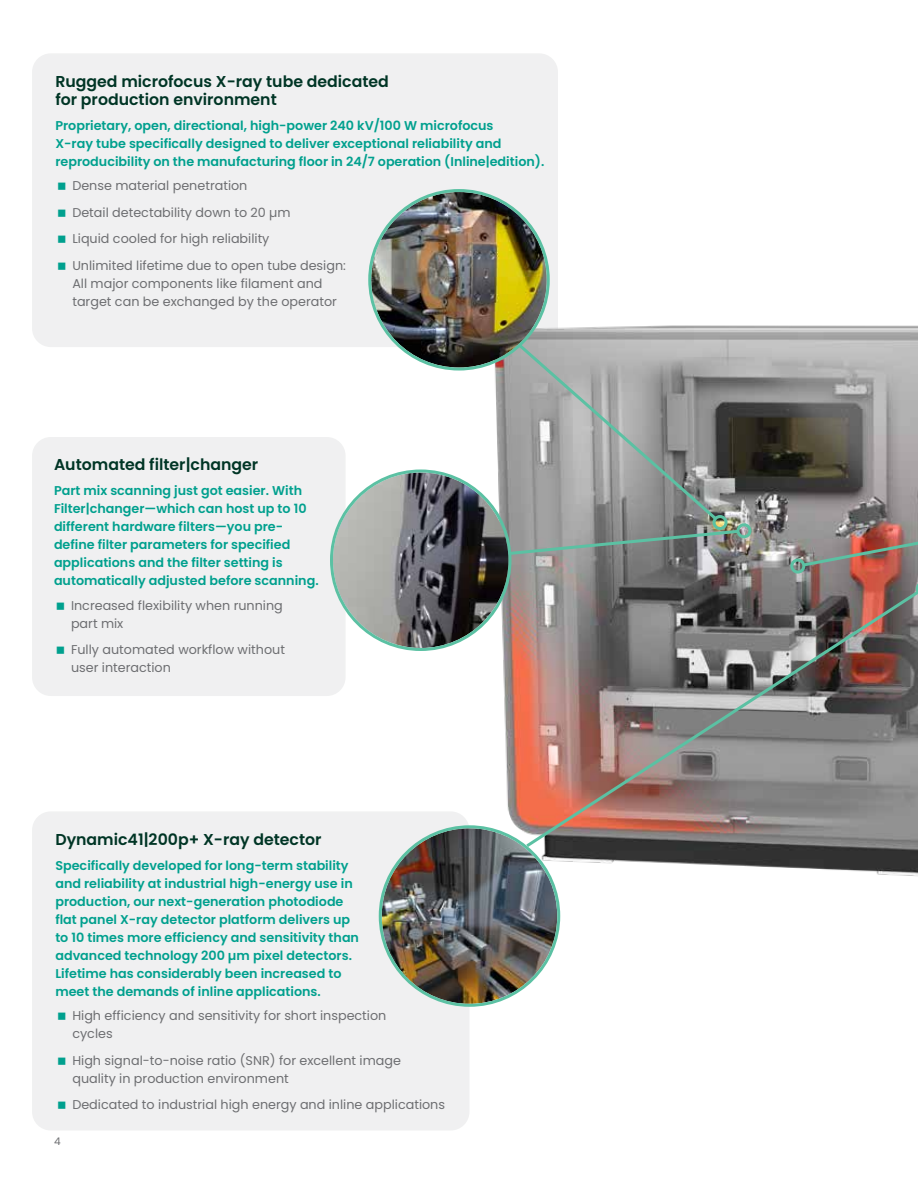
<style>
.page{position:relative;width:918px;height:1188px;background:#fff}
.page>*{position:absolute;margin:0;border:0;box-sizing:border-box;transform-origin:0 0}
.t1{font:600 15.75px/18px "Poppins";color:#003525}
.t2{font:600 12.75px/18px "Poppins";color:#00a08e}
.t3{font:12.75px/18px "Poppins";color:#6d6e71}
.t4{font:10.5px "Poppins";color:#6d6e71}
</style>
<div class="page">
<div style="left:33px;top:54px;width:524px;height:292px;background:#f0f0f1;border-radius:18px"></div>
<div style="left:32px;top:53px;width:526px;height:294px;border:2px solid #dadbdc;border-radius:18px"></div>
<div style="left:33px;top:438px;width:312px;height:257px;background:#f0f0f1;border-radius:18px"></div>
<div style="left:32px;top:437px;width:314px;height:259px;border:2px solid #dadbdc;border-radius:18px"></div>
<div style="left:33px;top:812px;width:436px;height:318px;background:#f0f0f1;border-radius:18px"></div>
<div style="left:32px;top:811px;width:438px;height:320px;border:2px solid #dadbdc;border-radius:18px"></div>
<img style="left:470px;top:280px;width:448px;height:626px">
<img style="left:371px;top:192px;width:176px;height:176px;border-radius:88px">
<img style="left:382px;top:828px;width:175px;height:176px;border-radius:88px">
<img style="left:333px;top:472px;width:175px;height:176px;border-radius:88px">
<svg style="left:506px;top:341px;width:235px;height:216px;background:#969998"></svg>
<div style="left:736px;top:523px;width:16px;height:15px;border:3px solid #5bc1a3;border-radius:50%"></div>
<img style="left:523px;top:588px;width:395px;height:262px">
<svg style="left:916px;top:581px;width:2px;height:15px"></svg>
<img style="left:800px;top:459px;width:118px;height:109px">
<div style="left:790px;top:559px;width:15px;height:15px;border:3px solid #5bc1a3;border-radius:50%"></div>
<p class="t1" style="left:55px;top:73px;width:335px">Rugged microfocus X-ray tube dedicated for production environment</p>
<p class="t2" style="left:55px;top:116px;width:491px">Proprietary, open, directional, high-power 240 kV/100 W microfocus<br>X-ray tube specifically designed to deliver exceptional reliability and reproducibility on the manufacturing floor in 24/7 operation (Inline|edition).</p>
<p class="t3" style="left:72px;top:173px;width:275px;line-height:26.5px">Dense material penetration<br>Detail detectability down to 20 µm<br>Liquid cooled for high reliability<br>Unlimited lifetime due to open tube design:</p>
<p class="t3" style="left:72px;top:275px;width:266px">All major components like filament and target can be exchanged by the operator</p>
<p class="t1" style="left:54px;top:456px;width:206px">Automated filter|changer</p>
<p class="t2" style="left:54px;top:482px;width:266px">Part mix scanning just got easier. With Filter|changer—which can host up to 10 different hardware filters—you pre&shy;define filter parameters for specified applications and the filter setting is automatically adjusted before scanning.</p>
<p class="t3" style="left:71px;top:596px;width:213px">Increased flexibility when running part mix</p>
<p class="t3" style="left:71px;top:641px;width:215px">Fully automated workflow without user interaction</p>
<p class="t1" style="left:55px;top:830px;width:268px">Dynamic41|200p+ X-ray detector</p>
<p class="t2" style="left:55px;top:856px;width:305px">Specifically developed for long-term stability and reliability at industrial high-energy use in production, our next-generation photodiode flat panel X-ray detector platform delivers up to 10 times more efficiency and sensitivity than advanced technology 200 µm pixel detectors.<br>Lifetime has considerably been increased to meet the demands of inline applications.</p>
<p class="t3" style="left:72px;top:1007px;width:316px">High efficiency and sensitivity for short inspection cycles</p>
<p class="t3" style="left:72px;top:1051px;width:330px">High signal-to-noise ratio (SNR) for excellent image quality in production environment</p>
<p class="t3" style="left:72px;top:1096px;width:374px">Dedicated to industrial high energy and inline applications</p>
<p class="t4" style="left:54px;top:1135px;width:8px">4</p>
</div>
